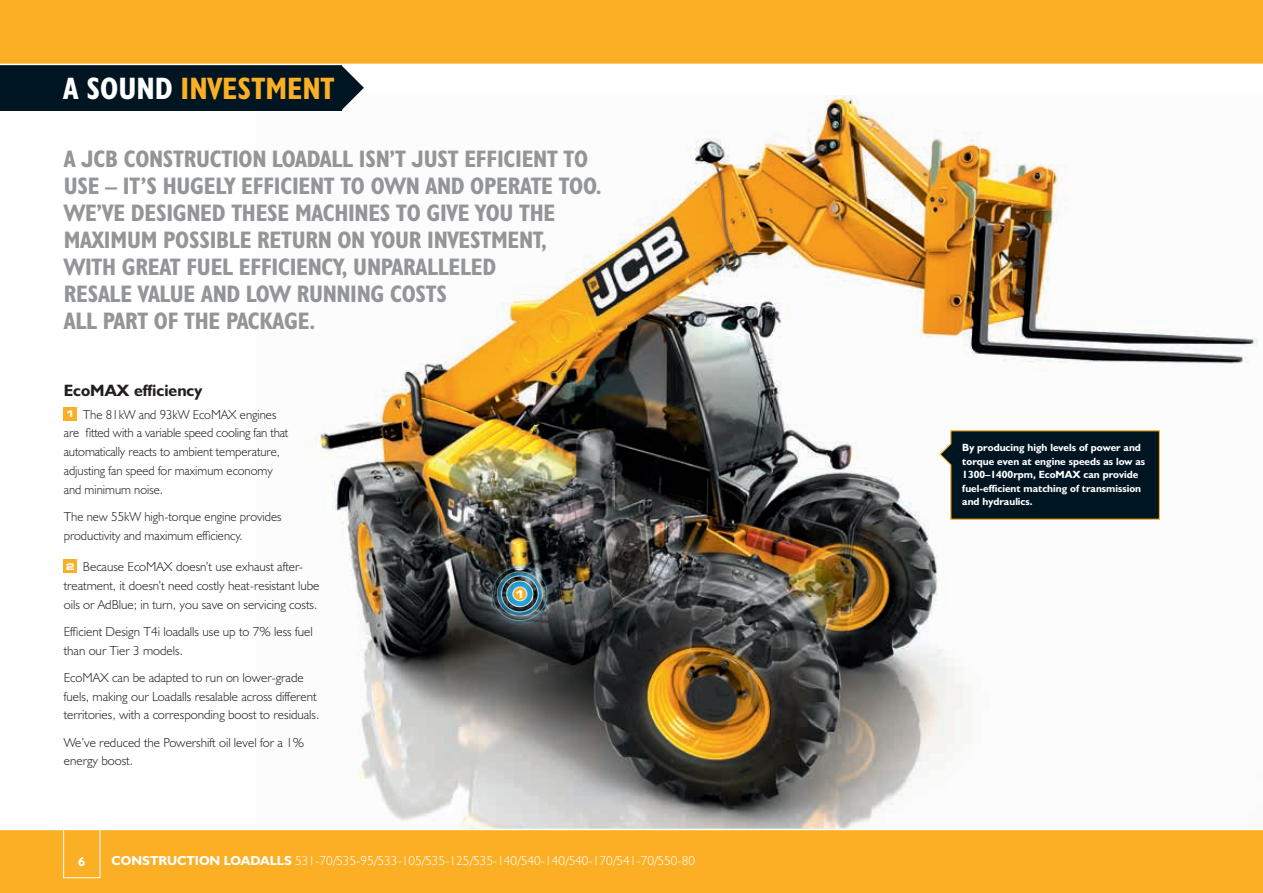
<style>
.page{position:relative;width:1263px;height:893px;background:#fff}
.page>*{position:absolute;margin:0;border:0;box-sizing:border-box;transform-origin:0 0}
.t1{font:31.2px "JCB Bold Condensed";color:#fbaf25}
.t2{font:24px/27px "JCB Bold Condensed";letter-spacing:-.01em;color:#939598}
.t3{font:16.5px "JCB Bold";color:#231f20}
.t4{font:13.2px/18.8px "JCB Light";color:#231f20}
.t5{font:13.2px "JCB Light";color:#fff}
.t6{font:13.2px "JCB Bold";color:#fff}
.t7{font:10.5px/13.5px "JCB Bold";color:#fff}
.t8{font:700 expanded 10.5px "Square 721 BT";color:#fff}
.s1{color:#fff}
.s2{font-family:"Square 721 BT";font-weight:700;font-stretch:expanded;font-size:9.15px;color:#fff}
.s3{font-family:"JCB Bold"}
</style>
<div class="page">
<img style="left:307px;top:96px;width:951px;height:733px">
<svg style="left:341px;top:65px;width:23px;height:45px"></svg>
<div style="left:0;top:54px;width:341px;height:57px;background:#001522"></div>
<div style="left:0;top:0;width:1263px;height:64px;background:#fbaf25"></div>
<div style="left:0;top:829px;width:1263px;height:64px;background:#fbaf25"></div>
<hr style="left:0;top:829px;width:1263px;height:1px;background:#fff">
<div style="left:63px;top:819px;width:37px;height:59px;border:1px solid #fff"></div>
<div style="left:64px;top:407px;width:13px;height:13px;background:#fbaf25"></div>
<div style="left:64px;top:560px;width:13px;height:13px;background:#fbaf25"></div>
<img style="left:488px;top:562px;width:64px;height:63px">
<svg style="left:938px;top:430px;width:222px;height:90px;background:#15262d"></svg>
<hr style="left:0;top:64px;width:1263px;height:1px;background:#fff">
<h1 class="t1" style="left:63px;top:69px;width:273px"><span class="s1">A SOUND</span> INVESTMENT</h1>
<p class="t2" style="left:64px;top:145px;width:539px">A JCB CONSTRUCTION LOADALL ISN’T JUST EFFICIENT TO USE – IT’S HUGELY EFFICIENT TO OWN AND OPERATE TOO.<br>WE’VE DESIGNED THESE MACHINES to GIVE YOU THE MAXIMUM POSSIBLE RETURN ON YOUR INVESTMENT, WITH GREAT FUEL EFFICIENCY, UNPARALLELED<br>RESALE VALUE AND LOW RUNNING COSTS<br>ALL PART OF THE PACKAGE.</p>
<p class="t3" style="left:64px;top:380px;width:140px">EcoMAX efficiency</p>
<p class="t4" style="left:64px;top:404px;width:226px"><span class="s2">1</span> The 81kW and 93kW EcoMAX engines are fitted with a variable speed cooling fan that automatically reacts to ambient temperature, adjusting fan speed for maximum economy and minimum noise.</p>
<p class="t4" style="left:64px;top:507px;width:219px">The new 55kW high-torque engine provides productivity and maximum efficiency.</p>
<p class="t4" style="left:64px;top:557px;width:257px"><span class="s2">2</span> Because EcoMAX doesn’t use exhaust after&shy;treatment, it doesn’t need costly heat-resistant lube oils or AdBlue; in turn, you save on servicing costs.</p>
<p class="t4" style="left:64px;top:622px;width:250px">Efficient Design T4i loadalls use up to 7% less fuel than our Tier 3 models.</p>
<p class="t4" style="left:64px;top:668px;width:257px">EcoMAX can be adapted to run on lower-grade fuels, making our Loadalls resalable across different territories, with a corresponding boost to residuals.</p>
<p class="t4" style="left:64px;top:732px;width:242px">We’ve reduced the Powershift oil level for a 1% energy boost.</p>
<p class="t8" style="left:515px;top:588px;width:12px">1</p>
<p class="t6" style="left:78px;top:853px;width:9px">6</p>
<p class="t5" style="left:112px;top:852px;width:585px"><span class="s3">CONSTRUCTION LoadallS</span> 531-70/535-95/533-105/535-125/535-140/540-140/540-170/541-70/550-80</p>
<p class="t7" style="left:962px;top:441px;width:184px">By producing high levels of power and torque even at engine speeds as low as 1300–1400rpm, EcoMAX can provide fuel-efficient matching of transmission and hydraulics.</p>
</div>
